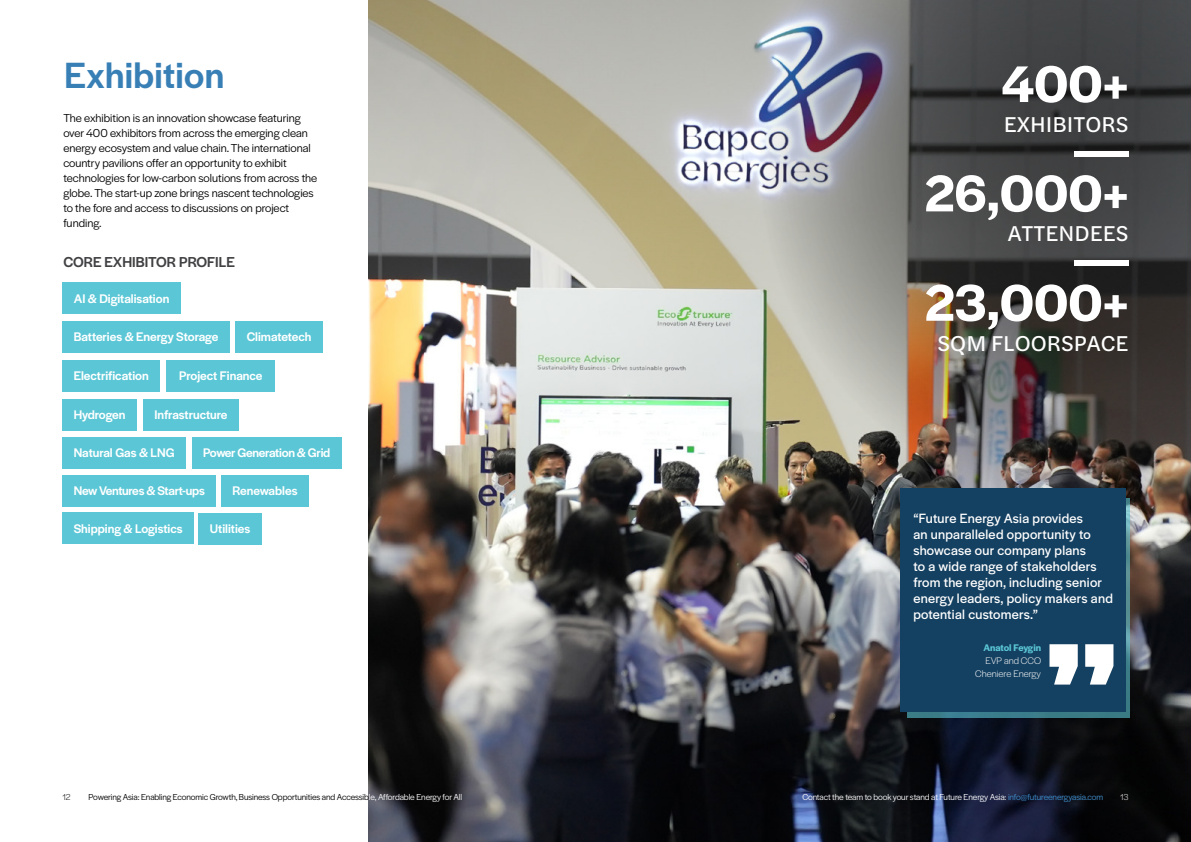
<style>
.page{position:relative;width:1191px;height:842px;background:#fff}
.page>*{position:absolute;margin:0;border:0;box-sizing:border-box;transform-origin:0 0}
.t1{font:600 53.6px "Halyard Display";color:#fff}
.t2{font:500 38px "Halyard Display";letter-spacing:.01em;color:#387fb6}
.t3{font:22.5px "Halyard Text";color:#fff}
.t4{font:500 15px "Halyard Display";color:#414042}
.t5{font:14px/16px "Halyard Display";letter-spacing:.02em;color:#fff}
.t6{font:500 13px "Halyard Display";color:#fff}
.t7{font:500 13px "Halyard Display";letter-spacing:-.02em;color:#fff}
.t8{font:12px/15px "Halyard Display";color:#000}
.t9{font:300 10px/13px "Halyard Display";color:#fff;text-align:right}
.t10{font:600 10px "Halyard Display";letter-spacing:-.005em;color:#5bc7d6}
.t11{font:9px "Halyard Display";letter-spacing:-.01em;color:#000}
.t12{font:9px "Halyard Display";letter-spacing:-.01em;color:#fff}
.t13{font:300 9px "Halyard Display";color:#000}
.t14{font:300 9px "Halyard Display";color:#fff}
.s1{color:#fff}
.s2{color:#3f8fcd}
</style>
<div class="page">
<img style="left:369px;top:0;width:822px;height:842px">
<img style="left:757px;top:0;width:434px;height:497px">
<div style="left:143px;top:399px;width:96px;height:32px;background:#5bc7d6"></div>
<div style="left:62px;top:360px;width:98px;height:32px;background:#5bc7d6"></div>
<div style="left:192px;top:437px;width:150px;height:31px;background:#5bc7d6"></div>
<div style="left:62px;top:321px;width:168px;height:31px;background:#5bc7d6"></div>
<div style="left:62px;top:475px;width:154px;height:31px;background:#5bc7d6"></div>
<div style="left:62px;top:437px;width:124px;height:31px;background:#5bc7d6"></div>
<div style="left:62px;top:399px;width:75px;height:32px;background:#5bc7d6"></div>
<div style="left:221px;top:475px;width:88px;height:31px;background:#5bc7d6"></div>
<div style="left:167px;top:360px;width:108px;height:32px;background:#5bc7d6"></div>
<div style="left:198px;top:513px;width:64px;height:31px;background:#5bc7d6"></div>
<div style="left:62px;top:513px;width:132px;height:31px;background:#5bc7d6"></div>
<div style="left:62px;top:283px;width:119px;height:31px;background:#5bc7d6"></div>
<div style="left:235px;top:321px;width:88px;height:31px;background:#5bc7d6"></div>
<div style="left:1074px;top:151px;width:54px;height:6px;background:#fff"></div>
<div style="left:1074px;top:260px;width:54px;height:5px;background:#fff"></div>
<svg style="left:907px;top:499px;width:223px;height:219px;background:#3d7988"></svg>
<div style="left:900px;top:488px;width:225px;height:223px;background:#144061"></div>
<svg style="left:1049px;top:644px;width:64px;height:40px"></svg>
<h2 class="t2" style="left:64px;top:48px;width:161px">Exhibition</h2>
<p class="t8" style="left:63px;top:110px;width:255px">The exhibition is an innovation showcase featuring over 400 exhibitors from across the emerging clean energy ecosystem and value chain. The international country pavilions offer an opportunity to exhibit technologies for low-carbon solutions from across the globe. The start-up zone brings nascent technologies to the fore and access to discussions on project funding.</p>
<p class="t4" style="left:63px;top:251px;width:173px">CORE EXHIBITOR PROFILE</p>
<p class="t6" style="left:74px;top:289px;width:97px">AI &amp; Digitalisation</p>
<p class="t6" style="left:74px;top:328px;width:146px">Batteries &amp; Energy Storage</p>
<p class="t6" style="left:247px;top:328px;width:66px">Climatetech</p>
<p class="t6" style="left:74px;top:367px;width:76px">Electrification</p>
<p class="t6" style="left:179px;top:367px;width:85px">Project Finance</p>
<p class="t6" style="left:74px;top:406px;width:53px">Hydrogen</p>
<p class="t6" style="left:154px;top:406px;width:74px">Infrastructure</p>
<p class="t6" style="left:74px;top:443px;width:102px">Natural Gas &amp; LNG</p>
<p class="t7" style="left:203px;top:443px;width:129px">Power Generation &amp; Grid</p>
<p class="t7" style="left:74px;top:481px;width:133px">New Ventures &amp; Start-ups</p>
<p class="t6" style="left:232px;top:481px;width:66px">Renewables</p>
<p class="t6" style="left:74px;top:519px;width:110px">Shipping &amp; Logistics</p>
<p class="t6" style="left:210px;top:519px;width:42px">Utilities</p>
<p class="t13" style="left:62px;top:791px;width:10px">12</p>
<p class="t11" style="left:89px;top:791px;width:375px">Powering Asia: Enabling Economic Growth, Business Opportunities and Accessib<span class="s1">le, Affordable Energy for All</span></p>
<h1 class="t1" style="left:1001px;top:46px;width:129px">400+</h1>
<h3 class="t3" style="left:1003px;top:108px;width:126px">EXHIBITORS</h3>
<h1 class="t1" style="left:924px;top:155px;width:205px">26,000+</h1>
<h3 class="t3" style="left:1007px;top:218px;width:122px">ATTENDEES</h3>
<h1 class="t1" style="left:924px;top:265px;width:205px">23,000+</h1>
<h3 class="t3" style="left:937px;top:327px;width:192px">SQM FLOORSPACE</h3>
<p class="t5" style="left:913px;top:510px;width:201px">“Future Energy Asia provides<br>an unparalleled opportunity to showcase our company plans<br>to a wide range of stakeholders from the region, including senior energy leaders, policy makers and potential customers.”</p>
<p class="t10" style="left:983px;top:640px;width:59px">Anatol Feygin</p>
<p class="t9" style="left:975px;top:653px;width:67px">EVP and CCO<br>Cheniere Energy</p>
<p class="t12" style="left:802px;top:791px;width:302px">Contact the team to book your stand at Future Energy Asia: <span class="s2">info@futureenergyasia.com</span></p>
<p class="t14" style="left:1120px;top:791px;width:10px">13</p>
</div>
